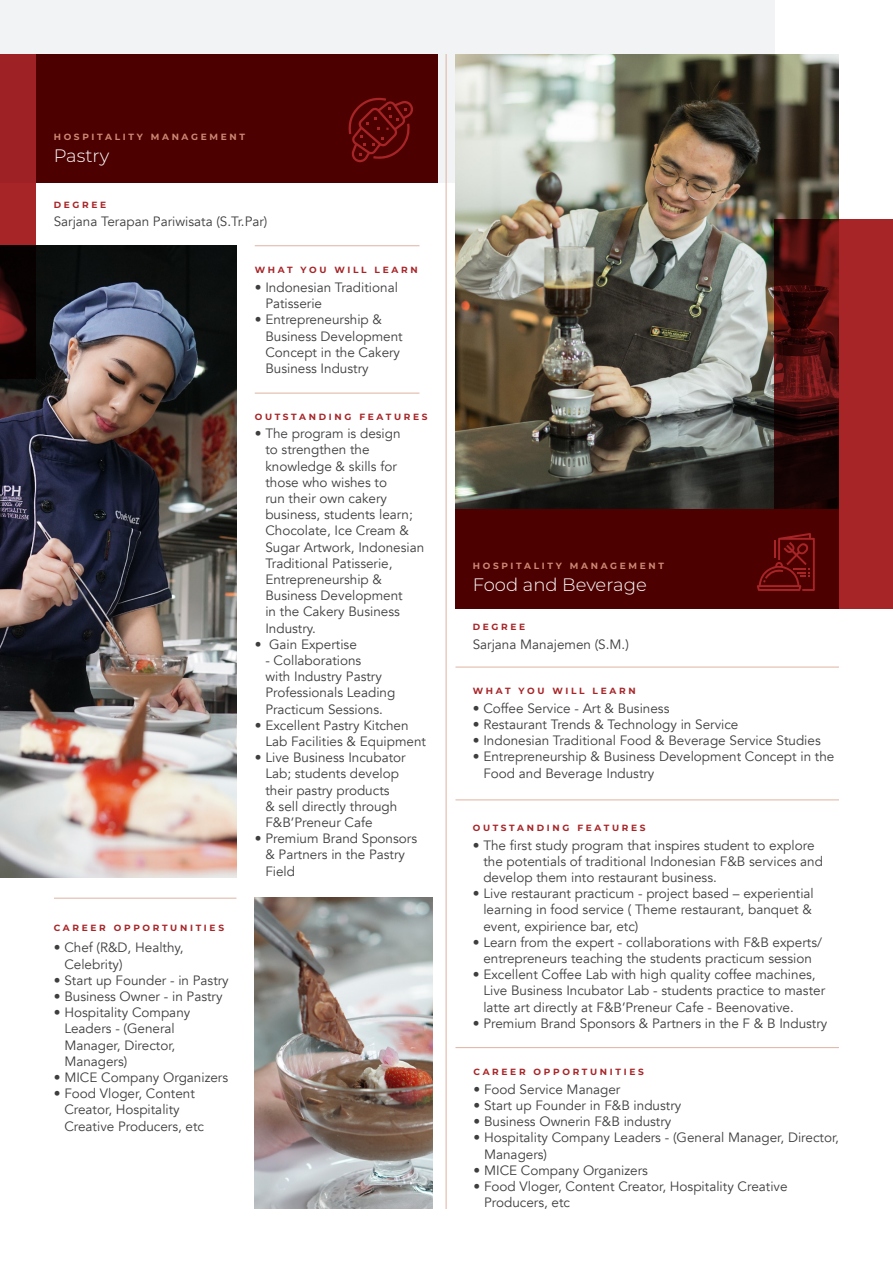
<style>
.page{position:relative;width:893px;height:1263px;background:#fff}
.page>*{position:absolute;margin:0;border:0;box-sizing:border-box;transform-origin:0 0}
.t1{font:300 18px "Montserrat";color:#fff}
.t2{font:13.5px/16.2px "Avenir";color:#3e3e3f}
.t3{font:700 9px "Montserrat";letter-spacing:.3em;color:#a72427}
.t4{font:700 9px "Montserrat";letter-spacing:.3em;color:#cc8874}
</style>
<div class="page">
<div style="left:0;top:0;width:774px;height:183px;background:#f2f3f4"></div>
<hr style="left:255px;top:245px;width:164px;height:1px;background:#dfb2a1">
<hr style="left:54px;top:898px;width:182px;height:1px;background:#dfb2a1">
<hr style="left:255px;top:393px;width:164px;height:1px;background:#dfb2a1">
<hr style="left:455px;top:667px;width:384px;height:1px;background:#dfb2a1">
<hr style="left:455px;top:1047px;width:384px;height:1px;background:#dfb2a1">
<hr style="left:455px;top:799px;width:384px;height:1px;background:#dfb2a1">
<hr style="left:446px;top:54px;width:1px;height:1155px;background:#dfb2a1">
<img style="left:0;top:245px;width:236px;height:632px">
<img style="left:255px;top:898px;width:177px;height:311px">
<img style="left:455px;top:54px;width:384px;height:455px">
<svg style="left:0;top:54px;width:36px;height:325px;background:#6b1719"></svg>
<svg style="left:774px;top:219px;width:119px;height:389px;background:#731819"></svg>
<div style="left:36px;top:54px;width:401px;height:129px;background:#4d0000"></div>
<div style="left:455px;top:509px;width:384px;height:99px;background:#4d0000"></div>
<svg style="left:348px;top:97px;width:65px;height:65px"></svg>
<svg style="left:757px;top:533px;width:58px;height:58px"></svg>
<p class="t4" style="left:54px;top:130px;width:193px">HOSPITALITY MANAGEMENT</p>
<p class="t1" style="left:54px;top:144px;width:57px">Pastry</p>
<p class="t3" style="left:54px;top:198px;width:54px">DEGREE</p>
<p class="t2" style="left:54px;top:214px;width:215px">Sarjana Terapan Pariwisata (S.Tr.Par)</p>
<p class="t3" style="left:255px;top:264px;width:164px">WHAT YOU WILL LEARN</p>
<p class="t2" style="left:265px;top:279px;width:134px;text-indent:-11px">• Indonesian Traditional<br>Patisserie</p>
<p class="t2" style="left:265px;top:312px;width:139px;text-indent:-11px">• Entrepreneurship &amp;<br>Business Development<br>Concept in the Cakery<br>Business Industry</p>
<p class="t3" style="left:255px;top:410px;width:174px">OUTSTANDING FEATURES</p>
<p class="t2" style="left:265px;top:426px;width:160px;text-indent:-11px">• The program is design<br>to strengthen the knowledge &amp; skills for those who wishes to<br>run their own cakery business, students learn;<br>Chocolate, Ice Cream &amp;<br>Sugar Artwork, Indonesian<br>Traditional Patisserie,<br>Entrepreneurship &amp;<br>Business Development<br>in the Cakery Business<br>Industry.</p>
<p class="t2" style="left:255px;top:636px;width:104px">• Gain Expertise</p>
<p class="t2" style="left:265px;top:652px;width:132px">- Collaborations<br>with Industry Pastry<br>Professionals Leading<br>Practicum Sessions.</p>
<p class="t2" style="left:265px;top:717px;width:162px;text-indent:-11px">• Excellent Pastry Kitchen<br>Lab Facilities &amp; Equipment</p>
<p class="t2" style="left:265px;top:750px;width:142px;text-indent:-11px">• Live Business Incubator<br>Lab; students develop their pastry products<br>&amp; sell directly through<br>F&amp;B’Preneur Cafe</p>
<p class="t2" style="left:265px;top:831px;width:153px;text-indent:-11px">• Premium Brand Sponsors &amp; Partners in the Pastry<br>Field</p>
<p class="t2" style="left:483px;top:837px;width:341px;text-indent:-11px">• The first study program that inspires student to explore the potentials of traditional Indonesian F&amp;B services and develop them into restaurant business.</p>
<p class="t2" style="left:483px;top:886px;width:332px;text-indent:-11px">• Live restaurant practicum - project based – experiential learning in food service ( Theme restaurant, banquet &amp; event, expirience bar, etc)</p>
<p class="t2" style="left:473px;top:934px;width:351px;text-align:center">• Learn from the expert - collaborations with F&amp;B experts/ entrepreneurs teaching the students practicum session</p>
<p class="t2" style="left:483px;top:967px;width:343px;text-indent:-11px">• Excellent Coffee Lab with high quality coffee machines,<br>Live Business Incubator Lab - students practice to master latte art directly at F&amp;B’Preneur Cafe - Beenovative.</p>
<p class="t2" style="left:473px;top:1015px;width:356px">• Premium Brand Sponsors &amp; Partners in the F &amp; B Industry</p>
<p class="t4" style="left:473px;top:559px;width:193px">HOSPITALITY MANAGEMENT</p>
<p class="t1" style="left:473px;top:572px;width:176px">Food and Beverage</p>
<p class="t3" style="left:473px;top:620px;width:54px">DEGREE</p>
<p class="t2" style="left:473px;top:636px;width:158px">Sarjana Manajemen (S.M.)</p>
<p class="t3" style="left:473px;top:684px;width:164px">WHAT YOU WILL LEARN</p>
<p class="t2" style="left:473px;top:700px;width:198px">• Coffee Service - Art &amp; Business</p>
<p class="t2" style="left:473px;top:716px;width:267px">• Restaurant Trends &amp; Technology in Service</p>
<p class="t2" style="left:473px;top:733px;width:349px">• Indonesian Traditional Food &amp; Beverage Service Studies</p>
<p class="t2" style="left:483px;top:749px;width:353px;text-indent:-11px">• Entrepreneurship &amp; Business Development Concept in the<br>Food and Beverage Industry</p>
<p class="t3" style="left:473px;top:821px;width:174px">OUTSTANDING FEATURES</p>
<p class="t3" style="left:54px;top:921px;width:172px">CAREER OPPORTUNITIES</p>
<p class="t2" style="left:64px;top:940px;width:121px;text-indent:-11px">• Chef (R&amp;D, Healthy,<br>Celebrity)</p>
<p class="t2" style="left:54px;top:972px;width:177px">• Start up Founder - in Pastry</p>
<p class="t2" style="left:54px;top:988px;width:170px">• Business Owner - in Pastry</p>
<p class="t2" style="left:64px;top:1005px;width:127px;text-indent:-11px">• Hospitality Company<br>Leaders - (General<br>Manager, Director,<br>Managers)</p>
<p class="t2" style="left:54px;top:1069px;width:176px">• MICE Company Organizers</p>
<p class="t2" style="left:64px;top:1086px;width:141px;text-indent:-11px">• Food Vloger, Content<br>Creator, Hospitality<br>Creative Producers, etc</p>
<p class="t2" style="left:473px;top:1081px;width:148px">• Food Service Manager</p>
<p class="t3" style="left:473px;top:1065px;width:172px">CAREER OPPORTUNITIES</p>
<p class="t2" style="left:473px;top:1097px;width:209px">• Start up Founder in F&amp;B industry</p>
<p class="t2" style="left:473px;top:1114px;width:199px">• Business Ownerin F&amp;B industry</p>
<p class="t2" style="left:484px;top:1130px;width:356px;text-indent:-11px">• Hospitality Company Leaders - (General Manager, Director,<br>Managers)</p>
<p class="t2" style="left:473px;top:1162px;width:176px">• MICE Company Organizers</p>
<p class="t2" style="left:484px;top:1178px;width:305px;text-indent:-11px">• Food Vloger, Content Creator, Hospitality Creative<br>Producers, etc</p>
</div>
